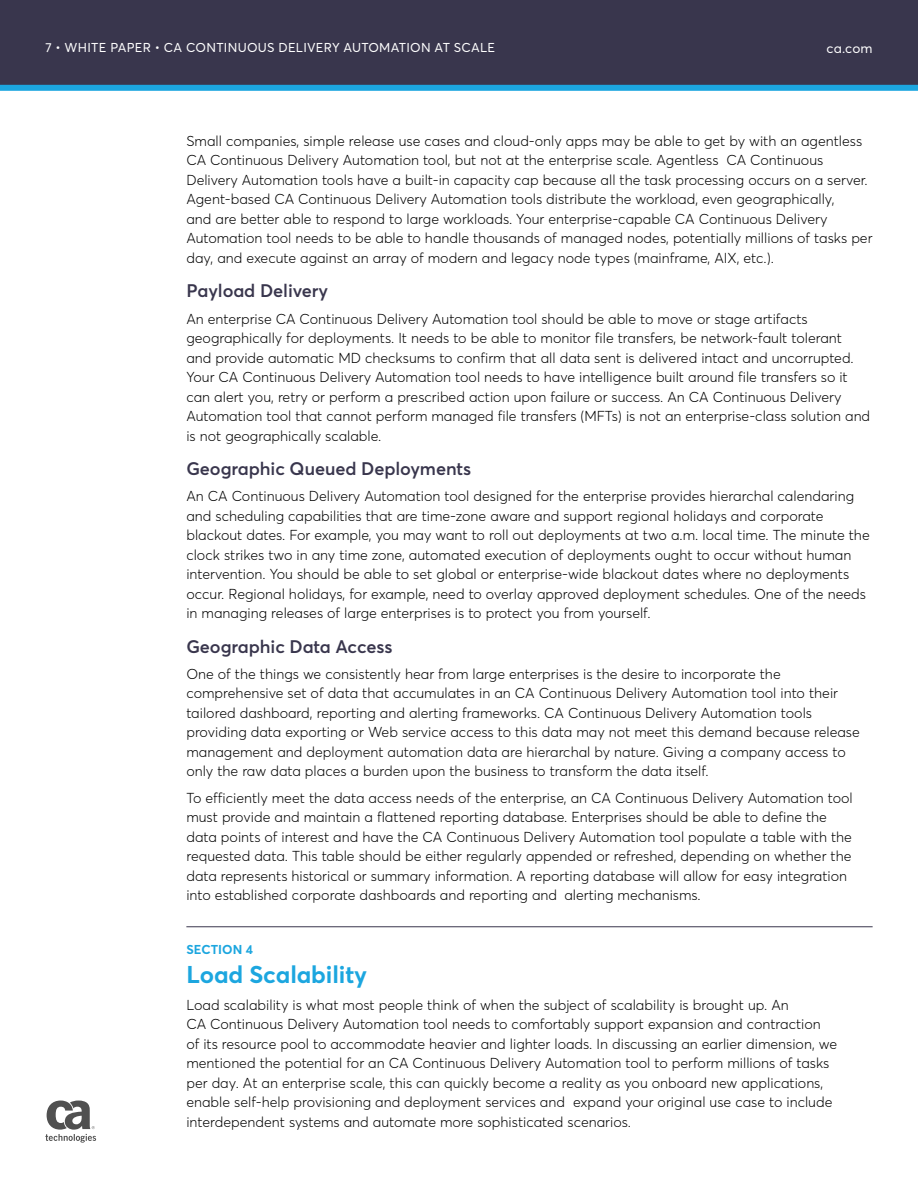
<style>
.page{position:relative;width:918px;height:1188px;background:#fff}
.page>*{position:absolute;margin:0;border:0;box-sizing:border-box;transform-origin:0 0}
.t1{font:700 24px "Averta";letter-spacing:-.005em;color:#1ca6df}
.t2{font:600 18px "Averta";letter-spacing:-.005em;color:#39364d}
.t3{font:300 14.25px/19.5px "Averta";color:#000}
.t4{font:13.5px "Averta";color:#fff}
.t5{font:12.75px "Averta";letter-spacing:.02em;color:#fff}
.t6{font:700 12.75px "Averta";letter-spacing:.005em;color:#1ca6df}
</style>
<div class="page">
<svg style="left:0;top:0;width:918px;height:91px;background:#373d56"></svg>
<svg style="left:45px;top:1101px;width:51px;height:42px"></svg>
<hr style="left:186px;top:926px;width:687px;height:1px;background:#39364d">
<p class="t5" style="left:45px;top:40px;width:451px">7 • WHITE PAPER • CA CONTINUOUS DELIVERY AUTOMATION AT SCALE</p>
<p class="t4" style="left:827px;top:40px;width:48px">ca.com</p>
<p class="t3" style="left:186px;top:131px;width:688px">Small companies, simple release use cases and cloud-only apps may be able to get by with an agentless CA Continuous Delivery Automation tool, but not at the enterprise scale. Agentless CA Continuous Delivery Automation tools have a built-in capacity cap because all the task processing occurs on a server.<br>Agent-based CA Continuous Delivery Automation tools distribute the workload, even geographically,<br>and are better able to respond to large workloads. Your enterprise-capable CA Continuous Delivery Automation tool needs to be able to handle thousands of managed nodes, potentially millions of tasks per day, and execute against an array of modern and legacy node types (mainframe, AIX, etc.).</p>
<p class="t2" style="left:186px;top:280px;width:143px">Payload Delivery</p>
<p class="t3" style="left:186px;top:309px;width:685px">An enterprise CA Continuous Delivery Automation tool should be able to move or stage artifacts geographically for deployments. It needs to be able to monitor file transfers, be network-fault tolerant and provide automatic MD checksums to confirm that all data sent is delivered intact and uncorrupted.<br>Your CA Continuous Delivery Automation tool needs to have intelligence built around file transfers so it can alert you, retry or perform a prescribed action upon failure or success. An CA Continuous Delivery Automation tool that cannot perform managed file transfers (MFTs) is not an enterprise-class solution and is not geographically scalable.</p>
<p class="t2" style="left:186px;top:457px;width:286px">Geographic Queued Deployments</p>
<p class="t3" style="left:186px;top:486px;width:685px">An CA Continuous Delivery Automation tool designed for the enterprise provides hierarchal calendaring and scheduling capabilities that are time-zone aware and support regional holidays and corporate blackout dates. For example, you may want to roll out deployments at two a.m. local time. The minute the clock strikes two in any time zone, automated execution of deployments ought to occur without human intervention. You should be able to set global or enterprise-wide blackout dates where no deployments occur. Regional holidays, for example, need to overlay approved deployment schedules. One of the needs in managing releases of large enterprises is to protect you from yourself.</p>
<p class="t2" style="left:186px;top:635px;width:208px">Geographic Data Access</p>
<p class="t3" style="left:186px;top:664px;width:675px">One of the things we consistently hear from large enterprises is the desire to incorporate the comprehensive set of data that accumulates in an CA Continuous Delivery Automation tool into their tailored dashboard, reporting and alerting frameworks. CA Continuous Delivery Automation tools providing data exporting or Web service access to this data may not meet this demand because release management and deployment automation data are hierarchal by nature. Giving a company access to only the raw data places a burden upon the business to transform the data itself.</p>
<p class="t3" style="left:186px;top:788px;width:668px">To efficiently meet the data access needs of the enterprise, an CA Continuous Delivery Automation tool must provide and maintain a flattened reporting database. Enterprises should be able to define the data points of interest and have the CA Continuous Delivery Automation tool populate a table with the requested data. This table should be either regularly appended or refreshed, depending on whether the data represents historical or summary information. A reporting database will allow for easy integration into established corporate dashboards and reporting and alerting mechanisms.</p>
<p class="t6" style="left:186px;top:942px;width:68px">SECTION 4</p>
<h1 class="t1" style="left:186px;top:960px;width:182px">Load Scalability</h1>
<p class="t3" style="left:186px;top:995px;width:652px">Load scalability is what most people think of when the subject of scalability is brought up. An<br>CA Continuous Delivery Automation tool needs to comfortably support expansion and contraction of its resource pool to accommodate heavier and lighter loads. In discussing an earlier dimension, we mentioned the potential for an CA Continuous Delivery Automation tool to perform millions of tasks per day. At an enterprise scale, this can quickly become a reality as you onboard new applications, enable self-help provisioning and deployment services and expand your original use case to include interdependent systems and automate more sophisticated scenarios.</p>
</div>
